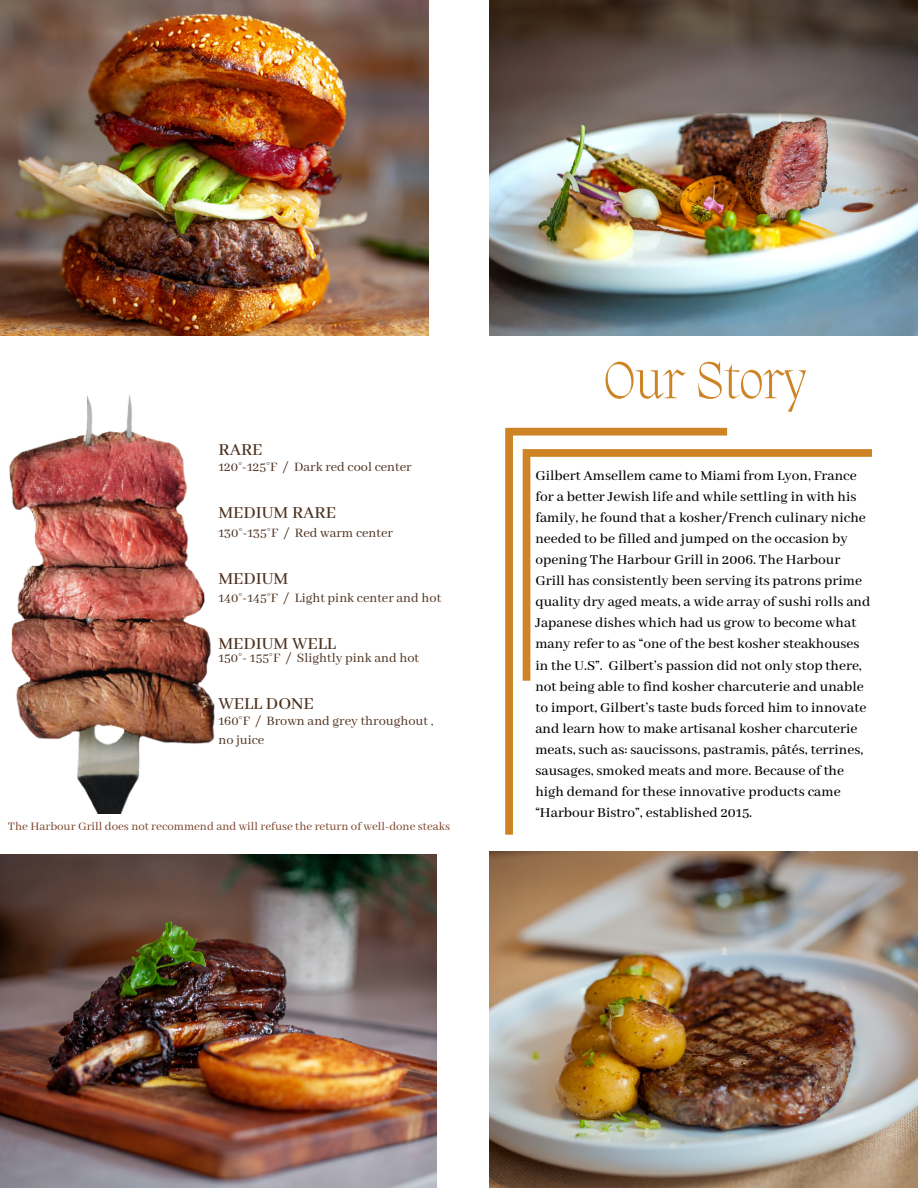
<style>
.page{position:relative;width:918px;height:1188px;background:#fff}
.page>*{position:absolute;margin:0;border:0;box-sizing:border-box;transform-origin:0 0}
.t1{font:200 53.7px "Migra";color:#ce8425}
.t2{font:500 18.75px "Abhaya Libre";color:#4a2e1c}
.t3{font:500 15.3px/21.1px "Abhaya Libre";color:#000}
.t4{font:14.25px "Abhaya Libre";color:#4a2e1c}
.t5{font:12.75px "Abhaya Libre";color:#783e24}
</style>
<div class="page">
<img style="left:490px;top:0;width:428px;height:335px">
<img style="left:0;top:0;width:429px;height:335px">
<img style="left:0;top:855px;width:436px;height:333px">
<img style="left:490px;top:852px;width:428px;height:336px">
<img style="left:9px;top:394px;width:206px;height:420px">
<svg style="left:505px;top:428px;width:222px;height:407px"></svg>
<svg style="left:523px;top:449px;width:349px;height:232px"></svg>
<p class="t2" style="left:218px;top:439px;width:46px">RARE</p>
<p class="t4" style="left:218px;top:459px;width:195px">120°-125°F / Dark red cool center</p>
<p class="t2" style="left:218px;top:503px;width:119px">MEDIUM RARE</p>
<p class="t4" style="left:218px;top:525px;width:176px">130°-135°F / Red warm center</p>
<p class="t2" style="left:218px;top:568px;width:71px">MEDIUM</p>
<p class="t4" style="left:218px;top:590px;width:224px">140°-145°F / Light pink center and hot</p>
<p class="t2" style="left:218px;top:633px;width:119px">MEDIUM WELL</p>
<p class="t4" style="left:218px;top:650px;width:202px">150°- 155°F / Slightly pink and hot</p>
<p class="t2" style="left:218px;top:694px;width:97px">WELL DONE</p>
<p class="t4" style="left:218px;top:713px;width:216px">160°F / Brown and grey throughout ,</p>
<p class="t4" style="left:218px;top:732px;width:47px">no juice</p>
<p class="t5" style="left:8px;top:819px;width:444px">The Harbour Grill does not recommend and will refuse the return of well-done steaks</p>
<p class="t1" style="left:604px;top:355px;width:204px">Our Story</p>
<p class="t3" style="left:535px;top:465px;width:336px">Gilbert Amsellem came to Miami from Lyon, France for a better Jewish life and while settling in with his family, he found that a kosher/French culinary niche needed to be filled and jumped on the occasion by opening The Harbour Grill in 2006. The Harbour Grill has consistently been serving its patrons prime quality dry aged meats, a wide array of sushi rolls and Japanese dishes which had us grow to become what many refer to as “one of the best kosher steakhouses in the U.S”. Gilbert’s passion did not only stop there, not being able to find kosher charcuterie and unable to import, Gilbert’s taste buds forced him to innovate and learn how to make artisanal kosher charcuterie meats, such as: saucissons, pastramis, pâtés, terrines, sausages, smoked meats and more. Because of the high demand for these innovative products came “Harbour Bistro”, established 2015.</p>
</div>
